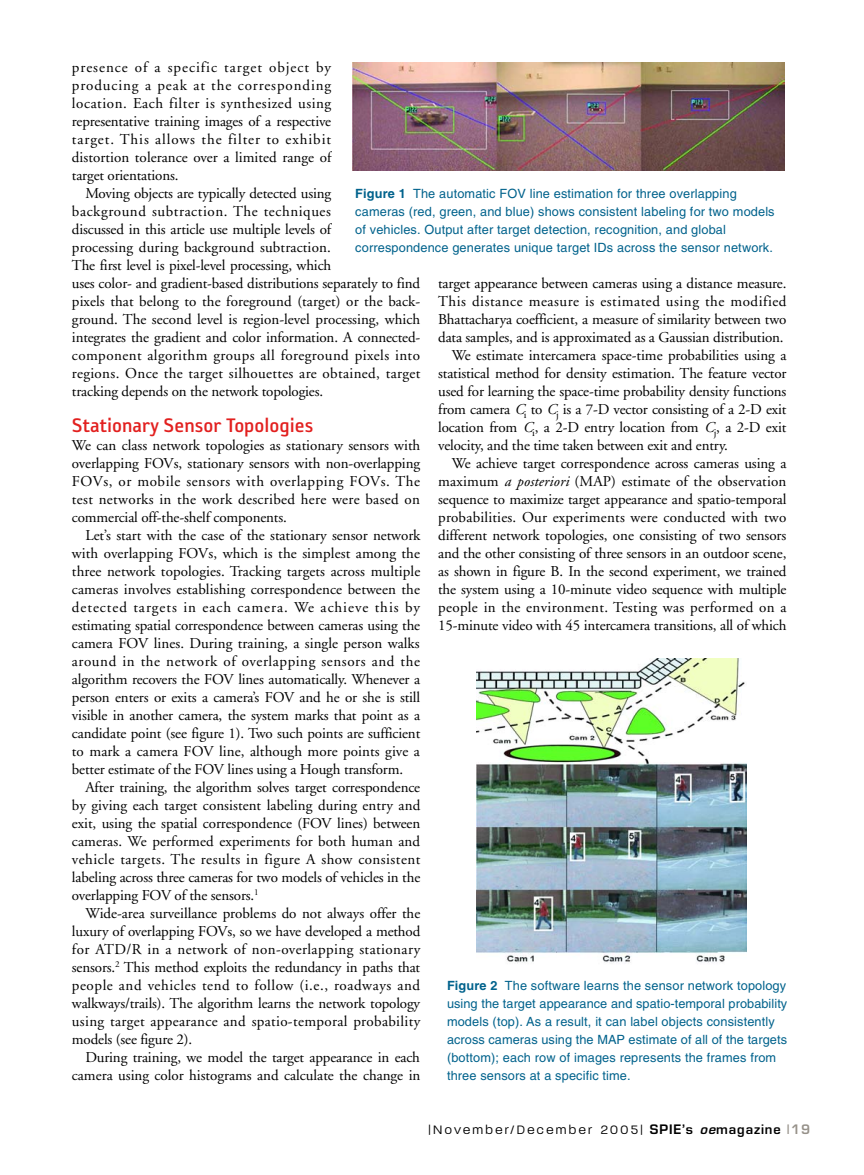
<style>
.page{position:relative;width:864px;height:1175px;background:#fff}
.page>*{position:absolute;margin:0;border:0;box-sizing:border-box;transform-origin:0 0}
.t1{font:22.5px "Reykjavik One B Gauge";color:#e2201f}
.t2{font:300 16.5px "Paralucent";letter-spacing:.145em;color:#000}
.t3{font:15px/18px "Adobe Garamond";letter-spacing:-.01em;color:#000;text-align:justify}
.t4{font:15px "Adobe Garamond";letter-spacing:.015em;color:#000}
.t5{font:15px "Adobe Garamond";letter-spacing:.01em;color:#000}
.t6{font:15px "Adobe Garamond";letter-spacing:.035em;color:#000}
.t7{font:15px "Adobe Garamond";letter-spacing:.02em;color:#000}
.t8{font:12.75px/18px "Helvetica";letter-spacing:.01em;color:#00628c}
.s1{font-weight:700}
.s2{font-style:italic}
.s3{font-family:"Eurostile";font-weight:600;font-size:12.75px}
.s4{font-family:"Eurostile";font-weight:600;font-style:italic;font-size:12.75px}
.s5{font-family:"Eurostile";font-weight:600;font-size:12.75px;color:#969189}
</style>
<div class="page">
<img style="left:352px;top:63px;width:432px;height:108px">
<img style="left:476px;top:658px;width:270px;height:305px">
<p class="t3" style="left:72px;top:60px;width:261px">presence of a specific target object by producing a peak at the corresponding location. Each filter is synthesized using representative training images of a respective target. This allows the filter to exhibit distortion tolerance over a limited range of target orientations.</p>
<p class="t3" style="left:72px;top:186px;width:350px;text-align:left;text-indent:14px">Moving objects are typically detected using<br>background subtraction. The techniques<br>discussed in this article use multiple levels of<br>processing during background subtraction.<br>The first level is pixel-level processing, which<br>uses color- and gradient-based distributions separately to find pixels that belong to the foreground (target) or the back&shy;ground. The second level is region-level processing, which integrates the gradient and color information. A connected&shy;component algorithm groups all foreground pixels into regions. Once the target silhouettes are obtained, target tracking depends on the network topologies.</p>
<h1 class="t1" style="left:72px;top:418px;width:243px">Stationary Sensor Topologies</h1>
<p class="t3" style="left:72px;top:438px;width:350px">We can class network topologies as stationary sensors with overlapping FOVs, stationary sensors with non-overlapping FOVs, or mobile sensors with overlapping FOVs. The test networks in the work described here were based on commercial off-the-shelf components.</p>
<p class="t3" style="left:72px;top:528px;width:350px;text-indent:14px">Let’s start with the case of the stationary sensor network with overlapping FOVs, which is the simplest among the three network topologies. Tracking targets across multiple cameras involves establishing correspondence between the detected targets in each camera. We achieve this by estimating spatial correspondence between cameras using the camera FOV lines. During training, a single person walks around in the network of overlapping sensors and the algorithm recovers the FOV lines automatically. Whenever a person enters or exits a camera’s FOV and he or she is still visible in another camera, the system marks that point as a candidate point (see figure 1). Two such points are sufficient to mark a camera FOV line, although more points give a better estimate of the FOV lines using a Hough transform.</p>
<p class="t3" style="left:72px;top:780px;width:350px;text-indent:14px">After training, the algorithm solves target correspondence by giving each target consistent labeling during entry and exit, using the spatial correspondence (FOV lines) between cameras. We performed experiments for both human and vehicle targets. The results in figure A show consistent labeling across three cameras for two models of vehicles in the overlapping FOV of the sensors.<sup>1</sup></p>
<p class="t3" style="left:72px;top:906px;width:350px;text-indent:14px">Wide-area surveillance problems do not always offer the luxury of overlapping FOVs, so we have developed a method for ATD/R in a network of non-overlapping stationary sensors.<sup>2</sup> This method exploits the redundancy in paths that people and vehicles tend to follow (i.e., roadways and walkways/trails). The algorithm learns the network topology using target appearance and spatio-temporal probability models (see figure 2).</p>
<p class="t3" style="left:72px;top:1050px;width:350px;text-align:right">During training, we model the target appearance in each camera using color histograms and calculate the change in</p>
<p class="t8" style="left:355px;top:186px;width:421px"><span class="s1">Figure 1</span> The automatic FOV line estimation for three overlapping cameras (red, green, and blue) shows consistent labeling for two models of vehicles. Output after target detection, recognition, and global correspondence generates unique target IDs across the sensor network.</p>
<p class="t3" style="left:438px;top:276px;width:350px">target appearance between cameras using a distance measure.</p>
<p class="t6" style="left:438px;top:295px;width:350px">This distance measure is estimated using the modified</p>
<p class="t3" style="left:438px;top:312px;width:350px">Bhattacharya coefficient, a measure of similarity between two</p>
<p class="t3" style="left:438px;top:330px;width:347px">data samples, and is approximated as a Gaussian distribution.</p>
<p class="t3" style="left:452px;top:348px;width:336px">We estimate intercamera space-time probabilities using a</p>
<p class="t3" style="left:438px;top:366px;width:350px">statistical method for density estimation. The feature vector</p>
<p class="t3" style="left:438px;top:384px;width:350px">used for learning the space-time probability density functions</p>
<p class="t3" style="left:438px;top:402px;width:350px">from camera <span class="s2">C</span><sub>i</sub> to <span class="s2">C</span><sub>j</sub> is a 7-D vector consisting of a 2-D exit</p>
<p class="t3" style="left:438px;top:420px;width:350px">location from <span class="s2">C</span><sub>i</sub>, a 2-D entry location from <span class="s2">C</span><sub>j</sub>, a 2-D exit</p>
<p class="t3" style="left:438px;top:438px;width:291px">velocity, and the time taken between exit and entry.</p>
<p class="t3" style="left:452px;top:456px;width:336px">We achieve target correspondence across cameras using a</p>
<p class="t5" style="left:438px;top:475px;width:350px">maximum <span class="s2">a posteriori</span> (MAP) estimate of the observation</p>
<p class="t3" style="left:438px;top:492px;width:350px">sequence to maximize target appearance and spatio-temporal</p>
<p class="t4" style="left:438px;top:511px;width:350px">probabilities. Our experiments were conducted with two</p>
<p class="t3" style="left:438px;top:528px;width:350px">different network topologies, one consisting of two sensors</p>
<p class="t3" style="left:438px;top:546px;width:350px">and the other consisting of three sensors in an outdoor scene,</p>
<p class="t3" style="left:438px;top:564px;width:350px">as shown in figure B. In the second experiment, we trained</p>
<p class="t3" style="left:438px;top:582px;width:350px">the system using a 10-minute video sequence with multiple</p>
<p class="t7" style="left:438px;top:601px;width:350px">people in the environment. Testing was performed on a</p>
<p class="t3" style="left:438px;top:618px;width:350px">15-minute video with 45 intercamera transitions, all of which</p>
<p class="t8" style="left:447px;top:978px;width:342px"><span class="s1">Figure 2</span> The software learns the sensor network topology using the target appearance and spatio-temporal probability models (top). As a result, it can label objects consistently across cameras using the MAP estimate of all of the targets (bottom); each row of images represents the frames from three sensors at a specific time.</p>
<p class="t2" style="left:429px;top:1119px;width:383px">|November/December 2005| <span class="s3">SPIE’s</span> <span class="s4">oe</span><span class="s3">magazine</span> <span class="s5">|19</span></p>
</div>
